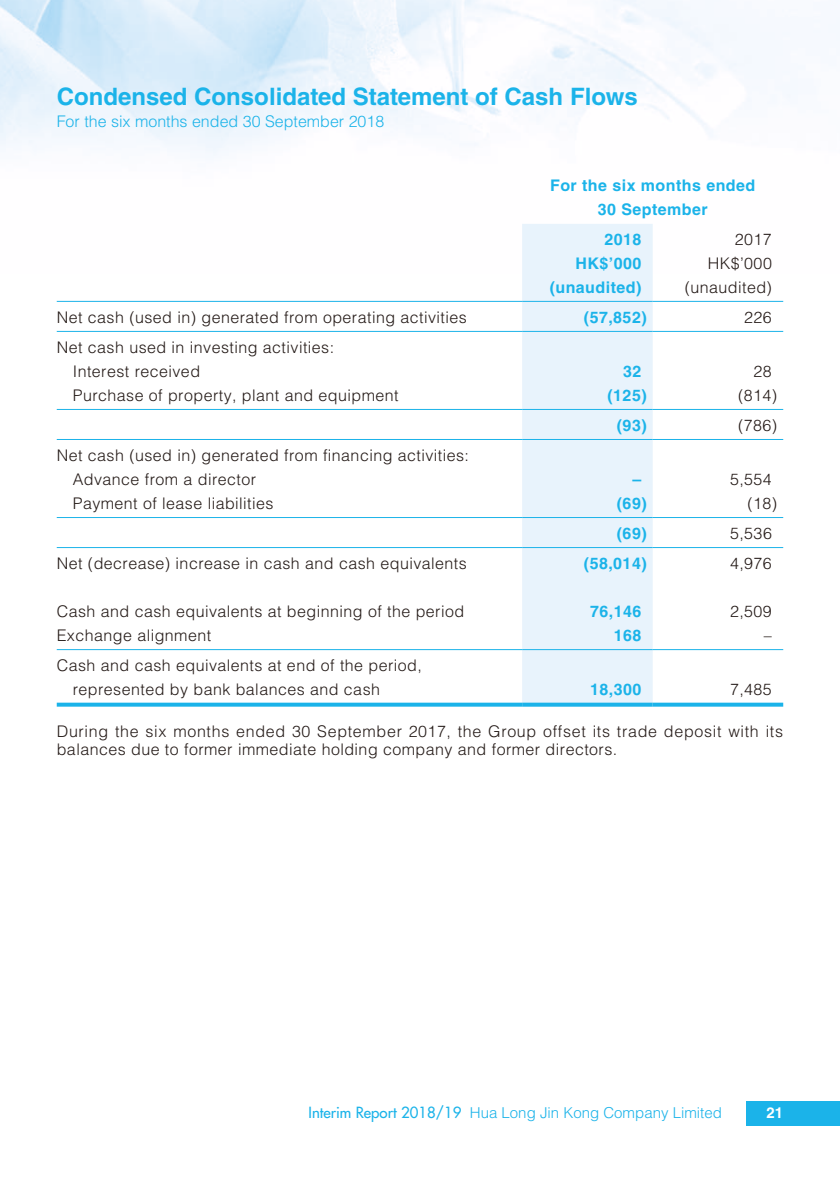
<style>
.page{position:relative;width:840px;height:1191px;background:#fff}
.page>*{position:absolute;margin:0;border:0;box-sizing:border-box;transform-origin:0 0}
.t1{font:700 24px "Helvetica LT Std";color:#1bb3e9}
.t2{font:300 16px/24px "Helvetica LT Std";letter-spacing:.03em;color:#231916}
.t3{font:700 16px/24px "Helvetica LT Std";letter-spacing:.03em;color:#1bb3e9;text-align:center}
.t4{font:300 16px "Helvetica LT Std";color:#1bb3e9}
.t5{font:300 15px "Helvetica LT Std";color:#1bb3e9}
.t6{font:700 15px "Helvetica LT Std";color:#fff}
.s1{font-family:"Futura Std";font-weight:500}
</style>
<div class="page">
<img style="left:1px;top:0;width:789px;height:274px">
<div style="left:746px;top:1100px;width:93px;height:25px;background:#1bb3e9"></div>
<div style="left:522px;top:224px;width:130px;height:478px;background:#e8f3fc"></div>
<hr style="left:57px;top:301px;width:465px;height:1px;background:#1bb3e9">
<hr style="left:522px;top:301px;width:130px;height:1px;background:#1bb3e9">
<hr style="left:652px;top:301px;width:130px;height:1px;background:#1bb3e9">
<hr style="left:57px;top:331px;width:465px;height:1px;background:#1bb3e9">
<hr style="left:522px;top:331px;width:130px;height:1px;background:#1bb3e9">
<hr style="left:652px;top:331px;width:130px;height:1px;background:#1bb3e9">
<hr style="left:57px;top:409px;width:465px;height:1px;background:#1bb3e9">
<hr style="left:522px;top:409px;width:130px;height:1px;background:#1bb3e9">
<hr style="left:652px;top:409px;width:130px;height:1px;background:#1bb3e9">
<hr style="left:57px;top:439px;width:465px;height:1px;background:#1bb3e9">
<hr style="left:522px;top:439px;width:130px;height:1px;background:#1bb3e9">
<hr style="left:652px;top:439px;width:130px;height:1px;background:#1bb3e9">
<hr style="left:57px;top:517px;width:465px;height:1px;background:#1bb3e9">
<hr style="left:522px;top:517px;width:130px;height:1px;background:#1bb3e9">
<hr style="left:652px;top:517px;width:130px;height:1px;background:#1bb3e9">
<hr style="left:57px;top:547px;width:465px;height:1px;background:#1bb3e9">
<hr style="left:522px;top:547px;width:130px;height:1px;background:#1bb3e9">
<hr style="left:652px;top:547px;width:130px;height:1px;background:#1bb3e9">
<hr style="left:57px;top:649px;width:465px;height:1px;background:#1bb3e9">
<hr style="left:522px;top:649px;width:130px;height:1px;background:#1bb3e9">
<hr style="left:652px;top:649px;width:130px;height:1px;background:#1bb3e9">
<svg style="left:57px;top:702px;width:465px;height:4px;background:#40bfec"></svg>
<svg style="left:522px;top:702px;width:130px;height:4px"></svg>
<svg style="left:652px;top:702px;width:130px;height:4px"></svg>
<h1 class="t1" style="left:57px;top:82px;width:582px">Condensed Consolidated Statement of Cash Flows</h1>
<p class="t4" style="left:57px;top:111px;width:329px">For the six months ended 30 September 2018</p>
<p class="t3" style="left:550px;top:173px;width:207px">For the six months ended<br>30 September</p>
<p class="t3" style="left:604px;top:227px;width:38px">2018</p>
<p class="t2" style="left:734px;top:227px;width:38px">2017</p>
<p class="t3" style="left:575px;top:251px;width:67px">HK$’000</p>
<p class="t2" style="left:707px;top:251px;width:66px">HK$’000</p>
<p class="t3" style="left:549px;top:275px;width:93px">(unaudited)</p>
<p class="t2" style="left:684px;top:275px;width:89px">(unaudited)</p>
<p class="t2" style="left:57px;top:305px;width:411px">Net cash (used in) generated from operating activities</p>
<p class="t3" style="left:583px;top:305px;width:64px">(57,852)</p>
<p class="t2" style="left:743px;top:305px;width:29px">226</p>
<p class="t2" style="left:73px;top:335px;width:263px;text-indent:-16px">Net cash used in investing activities:<br>Interest received</p>
<p class="t3" style="left:622px;top:359px;width:20px">32</p>
<p class="t2" style="left:753px;top:359px;width:20px">28</p>
<p class="t2" style="left:73px;top:383px;width:327px">Purchase of property, plant and equipment</p>
<p class="t3" style="left:607px;top:383px;width:41px">(125)</p>
<p class="t2" style="left:737px;top:383px;width:41px">(814)</p>
<p class="t3" style="left:616px;top:413px;width:31px">(93)</p>
<p class="t2" style="left:737px;top:413px;width:41px">(786)</p>
<p class="t2" style="left:73px;top:443px;width:397px;text-indent:-16px">Net cash (used in) generated from financing activities:<br>Advance from a director</p>
<p class="t3" style="left:632px;top:467px;width:10px">–</p>
<p class="t2" style="left:729px;top:467px;width:43px">5,554</p>
<p class="t2" style="left:73px;top:491px;width:202px">Payment of lease liabilities</p>
<p class="t3" style="left:616px;top:491px;width:31px">(69)</p>
<p class="t2" style="left:747px;top:491px;width:31px">(18)</p>
<p class="t3" style="left:616px;top:521px;width:31px">(69)</p>
<p class="t2" style="left:729px;top:521px;width:43px">5,536</p>
<p class="t2" style="left:57px;top:551px;width:411px">Net (decrease) increase in cash and cash equivalents</p>
<p class="t3" style="left:583px;top:551px;width:64px">(58,014)</p>
<p class="t2" style="left:729px;top:551px;width:43px">4,976</p>
<p class="t2" style="left:57px;top:599px;width:409px">Cash and cash equivalents at beginning of the period</p>
<p class="t3" style="left:589px;top:599px;width:53px">76,146</p>
<p class="t2" style="left:729px;top:599px;width:43px">2,509</p>
<p class="t2" style="left:57px;top:623px;width:156px">Exchange alignment</p>
<p class="t3" style="left:613px;top:623px;width:29px">168</p>
<p class="t2" style="left:763px;top:623px;width:9px">–</p>
<p class="t2" style="left:73px;top:653px;width:350px;text-indent:-16px">Cash and cash equivalents at end of the period, represented by bank balances and cash</p>
<p class="t3" style="left:589px;top:677px;width:53px">18,300</p>
<p class="t2" style="left:729px;top:677px;width:43px">7,485</p>
<p class="t2" style="left:57px;top:722px;width:727px;line-height:18px">During the six months ended 30 September 2017, the Group offset its trade deposit with its balances due to former immediate holding company and former directors.</p>
<p class="t5" style="left:308px;top:1103px;width:414px"><span class="s1">Interim Report 2018/19</span> Hua Long Jin Kong Company Limited</p>
<p class="t6" style="left:766px;top:1104px;width:18px">21</p>
</div>
